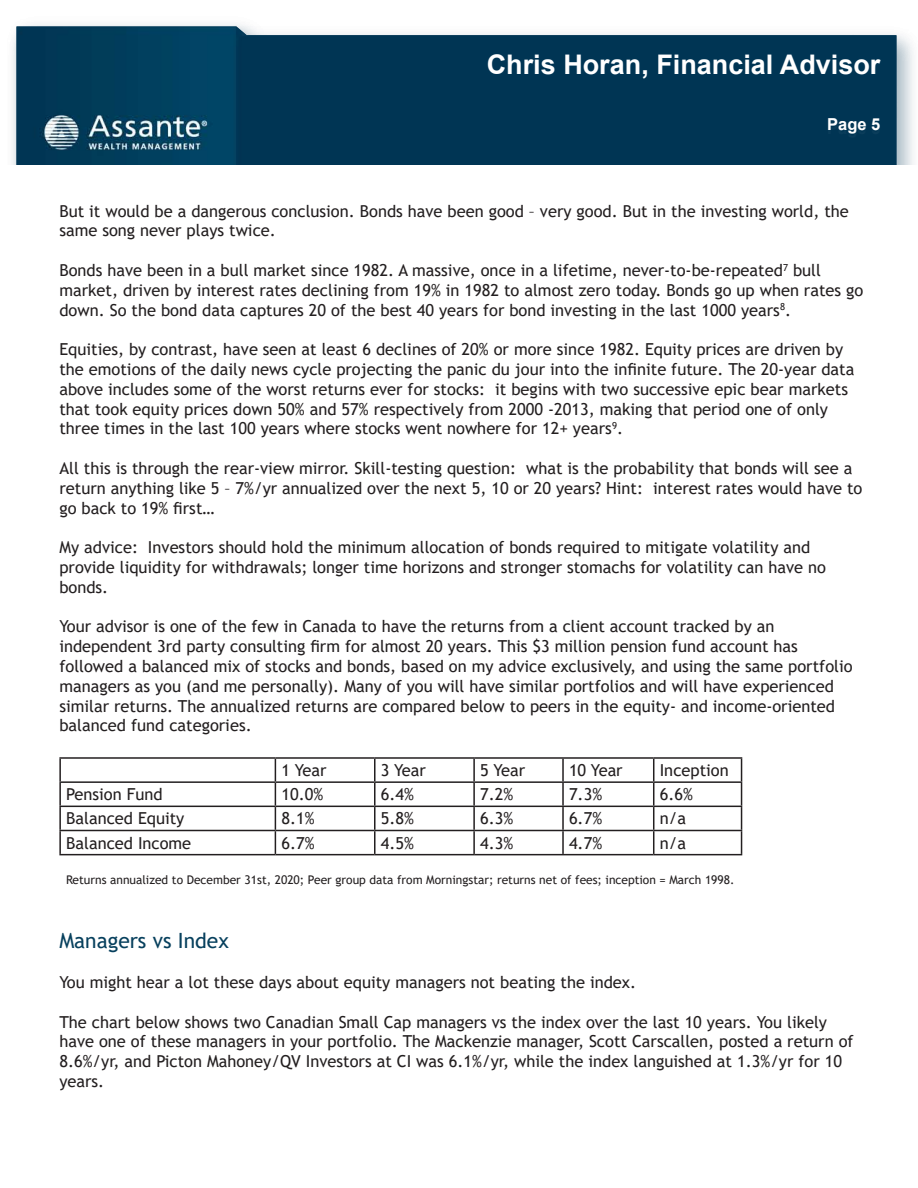
<style>
.page{position:relative;width:918px;height:1188px;background:#fff}
.page>*{position:absolute;margin:0;border:0;box-sizing:border-box;transform-origin:0 0}
.t1{font:700 27px "Arial";color:#fff}
.Sub_Heading{font:21px "Trebuchet MS";color:#07405d}
.t2{font:16.5px/19.8px "Trebuchet MS";color:#231f20}
.t3{font:700 16.5px "Arial";color:#fff}
.Disclaimer{font:12px "Trebuchet MS";color:#231f20}
</style>
<div class="page">
<img style="left:12px;top:24px;width:901px;height:141px">
<hr style="left:59px;top:757px;width:216px;height:2px;background:#231f20">
<hr style="left:59px;top:759px;width:2px;height:22px;background:#231f20">
<hr style="left:275px;top:757px;width:100px;height:2px;background:#231f20">
<hr style="left:375px;top:757px;width:99px;height:2px;background:#231f20">
<hr style="left:374px;top:759px;width:2px;height:22px;background:#231f20">
<hr style="left:474px;top:757px;width:89px;height:2px;background:#231f20">
<hr style="left:473px;top:759px;width:2px;height:22px;background:#231f20">
<hr style="left:563px;top:757px;width:91px;height:2px;background:#231f20">
<hr style="left:562px;top:759px;width:2px;height:22px;background:#231f20">
<hr style="left:654px;top:757px;width:88px;height:2px;background:#231f20">
<hr style="left:59px;top:781px;width:216px;height:2px;background:#231f20">
<hr style="left:59px;top:783px;width:2px;height:23px;background:#231f20">
<hr style="left:275px;top:781px;width:100px;height:2px;background:#231f20">
<hr style="left:375px;top:781px;width:99px;height:2px;background:#231f20">
<hr style="left:374px;top:783px;width:2px;height:23px;background:#231f20">
<hr style="left:474px;top:781px;width:89px;height:2px;background:#231f20">
<hr style="left:473px;top:783px;width:2px;height:23px;background:#231f20">
<hr style="left:563px;top:781px;width:91px;height:2px;background:#231f20">
<hr style="left:562px;top:783px;width:2px;height:23px;background:#231f20">
<hr style="left:654px;top:781px;width:88px;height:2px;background:#231f20">
<hr style="left:59px;top:806px;width:216px;height:1px;background:#231f20">
<hr style="left:59px;top:807px;width:2px;height:23px;background:#231f20">
<hr style="left:275px;top:806px;width:100px;height:1px;background:#231f20">
<hr style="left:375px;top:806px;width:99px;height:1px;background:#231f20">
<hr style="left:374px;top:807px;width:2px;height:23px;background:#231f20">
<hr style="left:474px;top:806px;width:89px;height:1px;background:#231f20">
<hr style="left:473px;top:807px;width:2px;height:23px;background:#231f20">
<hr style="left:563px;top:806px;width:91px;height:1px;background:#231f20">
<hr style="left:562px;top:807px;width:2px;height:23px;background:#231f20">
<hr style="left:654px;top:806px;width:88px;height:1px;background:#231f20">
<hr style="left:59px;top:830px;width:216px;height:1px;background:#231f20">
<hr style="left:59px;top:831px;width:2px;height:23px;background:#231f20">
<hr style="left:275px;top:830px;width:100px;height:1px;background:#231f20">
<svg style="left:275px;top:759px;width:1px;height:95px"></svg>
<hr style="left:375px;top:830px;width:99px;height:1px;background:#231f20">
<hr style="left:374px;top:831px;width:2px;height:23px;background:#231f20">
<hr style="left:474px;top:830px;width:89px;height:1px;background:#231f20">
<hr style="left:473px;top:831px;width:2px;height:23px;background:#231f20">
<hr style="left:563px;top:830px;width:91px;height:1px;background:#231f20">
<hr style="left:562px;top:831px;width:2px;height:23px;background:#231f20">
<hr style="left:654px;top:830px;width:88px;height:1px;background:#231f20">
<svg style="left:653px;top:759px;width:1px;height:95px"></svg>
<svg style="left:741px;top:759px;width:1px;height:95px"></svg>
<hr style="left:59px;top:854px;width:216px;height:1px;background:#231f20">
<hr style="left:275px;top:854px;width:100px;height:1px;background:#231f20">
<hr style="left:375px;top:854px;width:99px;height:1px;background:#231f20">
<hr style="left:474px;top:854px;width:89px;height:1px;background:#231f20">
<hr style="left:563px;top:854px;width:91px;height:1px;background:#231f20">
<hr style="left:654px;top:854px;width:88px;height:1px;background:#231f20">
<p class="t1" style="left:487px;top:45px;width:395px">Chris Horan, Financial Advisor</p>
<p class="t3" style="left:827px;top:117px;width:55px">Page 5</p>
<p class="t2" style="left:59px;top:201px;width:791px">But it would be a dangerous conclusion. Bonds have been good – very good. But in the investing world, the same song never plays twice.</p>
<p class="t2" style="left:59px;top:260px;width:805px">Bonds have been in a bull market since 1982. A massive, once in a lifetime, never-to-be-repeated<sup>7</sup> bull market, driven by interest rates declining from 19% in 1982 to almost zero today. Bonds go up when rates go down. So the bond data captures 20 of the best 40 years for bond investing in the last 1000 years<sup>8</sup>.</p>
<p class="t2" style="left:59px;top:339px;width:797px">Equities, by contrast, have seen at least 6 declines of 20% or more since 1982. Equity prices are driven by the emotions of the daily news cycle projecting the panic du jour into the infinite future. The 20-year data above includes some of the worst returns ever for stocks: it begins with two successive epic bear markets that took equity prices down 50% and 57% respectively from 2000 -2013, making that period one of only three times in the last 100 years where stocks went nowhere for 12+ years<sup>9</sup>.</p>
<p class="t2" style="left:59px;top:458px;width:805px">All this is through the rear-view mirror. Skill-testing question: what is the probability that bonds will see a return anything like 5 – 7%/yr annualized over the next 5, 10 or 20 years? Hint: interest rates would have to go back to 19% first…</p>
<p class="t2" style="left:59px;top:537px;width:768px">My advice: Investors should hold the minimum allocation of bonds required to mitigate volatility and provide liquidity for withdrawals; longer time horizons and stronger stomachs for volatility can have no bonds.</p>
<p class="t2" style="left:59px;top:617px;width:795px">Your advisor is one of the few in Canada to have the returns from a client account tracked by an independent 3rd party consulting firm for almost 20 years. This $3 million pension fund account has followed a balanced mix of stocks and bonds, based on my advice exclusively, and using the same portfolio managers as you (and me personally). Many of you will have similar portfolios and will have experienced similar returns. The annualized returns are compared below to peers in the equity- and income-oriented balanced fund categories.</p>
<p class="t2" style="left:281px;top:760px;width:47px">1 Year</p>
<p class="t2" style="left:381px;top:760px;width:47px">3 Year</p>
<p class="t2" style="left:480px;top:760px;width:47px">5 Year</p>
<p class="t2" style="left:569px;top:760px;width:55px">10 Year</p>
<p class="t2" style="left:660px;top:760px;width:71px">Inception</p>
<p class="t2" style="left:66px;top:784px;width:98px">Pension Fund</p>
<p class="t2" style="left:281px;top:784px;width:43px">10.0%</p>
<p class="t2" style="left:381px;top:784px;width:35px">6.4%</p>
<p class="t2" style="left:480px;top:784px;width:35px">7.2%</p>
<p class="t2" style="left:569px;top:784px;width:35px">7.3%</p>
<p class="t2" style="left:660px;top:784px;width:35px">6.6%</p>
<p class="t2" style="left:66px;top:809px;width:120px">Balanced Equity</p>
<p class="t2" style="left:281px;top:809px;width:35px">8.1%</p>
<p class="t2" style="left:381px;top:809px;width:35px">5.8%</p>
<p class="t2" style="left:480px;top:809px;width:35px">6.3%</p>
<p class="t2" style="left:569px;top:809px;width:35px">6.7%</p>
<p class="t2" style="left:660px;top:809px;width:28px">n/a</p>
<p class="t2" style="left:66px;top:833px;width:127px">Balanced Income</p>
<p class="t2" style="left:281px;top:833px;width:35px">6.7%</p>
<p class="t2" style="left:381px;top:833px;width:35px">4.5%</p>
<p class="t2" style="left:480px;top:833px;width:35px">4.3%</p>
<p class="t2" style="left:569px;top:833px;width:35px">4.7%</p>
<p class="t2" style="left:660px;top:833px;width:28px">n/a</p>
<p class="Disclaimer" style="left:66px;top:872px;width:670px">Returns annualized to December 31st, 2020; Peer group data from Morningstar; returns net of fees; inception = March 1998.</p>
<p class="Sub_Heading" style="left:59px;top:928px;width:171px">Managers vs Index</p>
<p class="t2" style="left:59px;top:972px;width:578px">You might hear a lot these days about equity managers not beating the index.</p>
<p class="t2" style="left:59px;top:1012px;width:796px">The chart below shows two Canadian Small Cap managers vs the index over the last 10 years. You likely have one of these managers in your portfolio. The Mackenzie manager, Scott Carscallen, posted a return of 8.6%/yr, and Picton Mahoney/QV Investors at CI was 6.1%/yr, while the index languished at 1.3%/yr for 10 years.</p>
</div>
